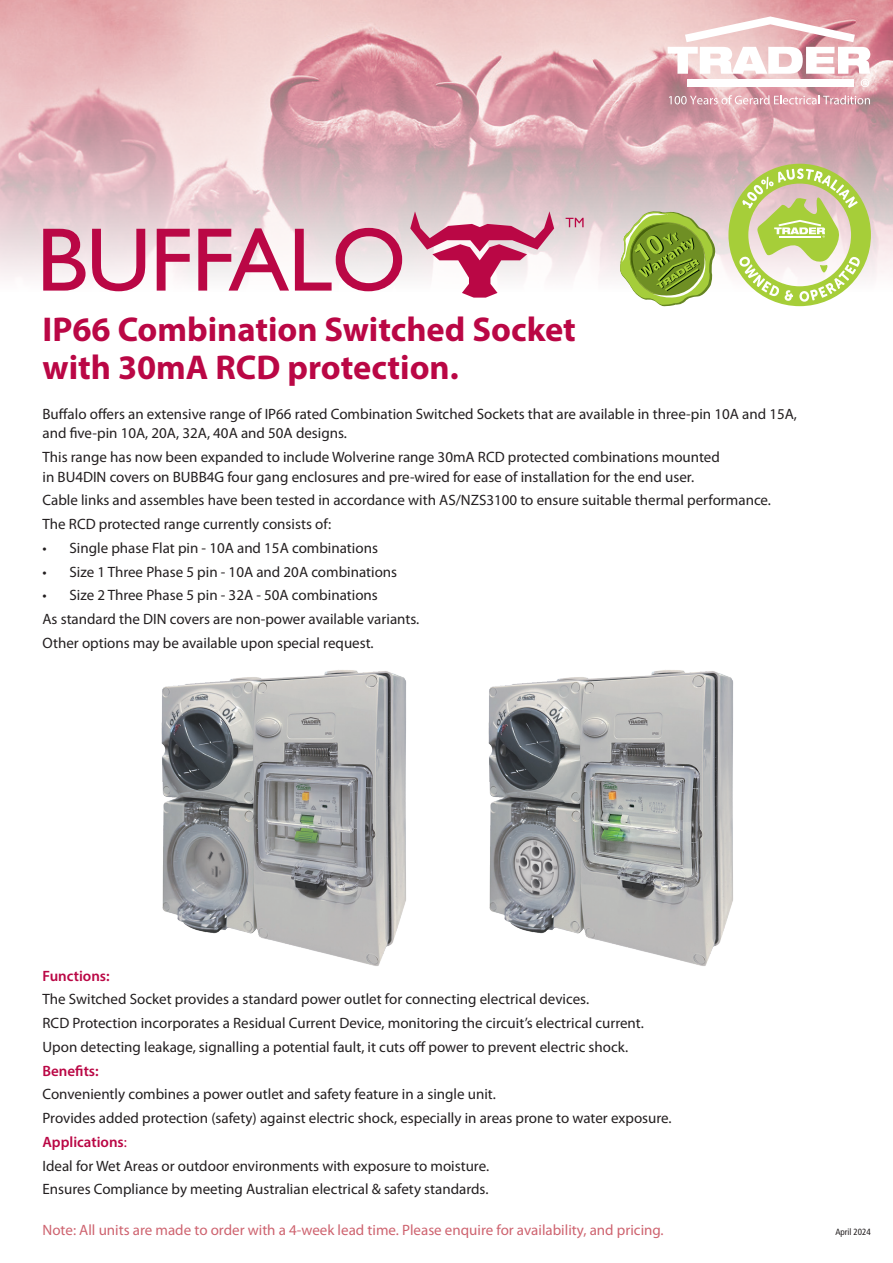
<style>
.page{position:relative;width:893px;height:1263px;background:#fff}
.page>*{position:absolute;margin:0;border:0;box-sizing:border-box;transform-origin:0 0}
.t1{font:700 34.5px/37.5px "Myriad Pro";color:#ba0745}
.t2{font:15px/23.7px "Myriad Pro";color:#231f20}
.t3{font:15px "Myriad Pro";color:#ce636f}
.t4{font:600 15px "Myriad Pro";color:#ba0745}
.t5{font:condensed 9px "Frutiger LT";color:#231f20}
.s1{font-weight:600;color:#ba0745}
.s2{color:#ba0745}
</style>
<div class="page">
<img style="left:0;top:0;width:893px;height:291px">
<svg style="left:668px;top:16px;width:203px;height:71px"></svg>
<svg style="left:669px;top:95px;width:201px;height:9px;background:#deb1b9"></svg>
<svg style="left:620px;top:211px;width:95px;height:95px;background:#9cb45c"></svg>
<svg style="left:728px;top:164px;width:143px;height:142px"></svg>
<svg style="left:566px;top:218px;width:18px;height:9px"></svg>
<svg style="left:43px;top:229px;width:43px;height:62px;background:#d2698d"></svg>
<svg style="left:92px;top:229px;width:53px;height:62px"></svg>
<svg style="left:157px;top:229px;width:33px;height:62px"></svg>
<svg style="left:198px;top:228px;width:91px;height:63px"></svg>
<svg style="left:295px;top:228px;width:107px;height:63px"></svg>
<svg style="left:410px;top:211px;width:144px;height:87px"></svg>
<img style="left:161px;top:670px;width:245px;height:296px">
<img style="left:488px;top:670px;width:245px;height:296px">
<h1 class="t1" style="left:43px;top:309px;width:535px">IP66 Combination Switched Socket with 30mA RCD protection.</h1>
<p class="t2" style="left:43px;top:404px;width:756px;line-height:19.5px">Buffalo offers an extensive range of IP66 rated Combination Switched Sockets that are available in three-pin 10A and 15A, and five-pin 10A, 20A, 32A, 40A and 50A designs.</p>
<p class="t2" style="left:43px;top:447px;width:679px;line-height:19.5px">This range has now been expanded to include Wolverine range 30mA RCD protected combinations mounted in BU4DIN covers on BUBB4G four gang enclosures and pre-wired for ease of installation for the end user.</p>
<p class="t2" style="left:43px;top:488px;width:730px">Cable links and assembles have been tested in accordance with AS/NZS3100 to ensure suitable thermal performance.<br>The RCD protected range currently consists of:</p>
<p class="t2" style="left:43px;top:536px;width:337px">• Single phase Flat pin - 10A and 15A combinations</p>
<p class="t2" style="left:43px;top:559px;width:356px">• Size 1 Three Phase 5 pin - 10A and 20A combinations</p>
<p class="t2" style="left:43px;top:583px;width:378px">• Size 2 Three Phase 5 pin - 32A - 50A combinations<br>As standard the DIN covers are non-power available variants.<br>Other options may be available upon special request.</p>
<p class="t4" style="left:43px;top:966px;width:69px">Functions:</p>
<p class="t2" style="left:43px;top:987px;width:603px">The Switched Socket provides a standard power outlet for connecting electrical devices.<br>RCD Protection incorporates a Residual Current Device, monitoring the circuit’s electrical current.<br>Upon detecting leakage, signalling a potential fault, it cuts off power to prevent electric shock.</p>
<p class="t4" style="left:43px;top:1061px;width:58px">Benefits:</p>
<p class="t2" style="left:43px;top:1082px;width:631px">Conveniently combines a power outlet and safety feature in a single unit.<br>Provides added protection (safety) against electric shock, especially in areas prone to water exposure.<br><span class="s1">Applications</span><span class="s2">:<br></span>Ideal for Wet Areas or outdoor environments with exposure to moisture.<br>Ensures Compliance by meeting Australian electrical &amp; safety standards.</p>
<p class="t3" style="left:43px;top:1220px;width:623px">Note: All units are made to order with a 4-week lead time. Please enquire for availability, and pricing.</p>
<p class="t5" style="left:835px;top:1226px;width:37px">April 2024</p>
</div>
